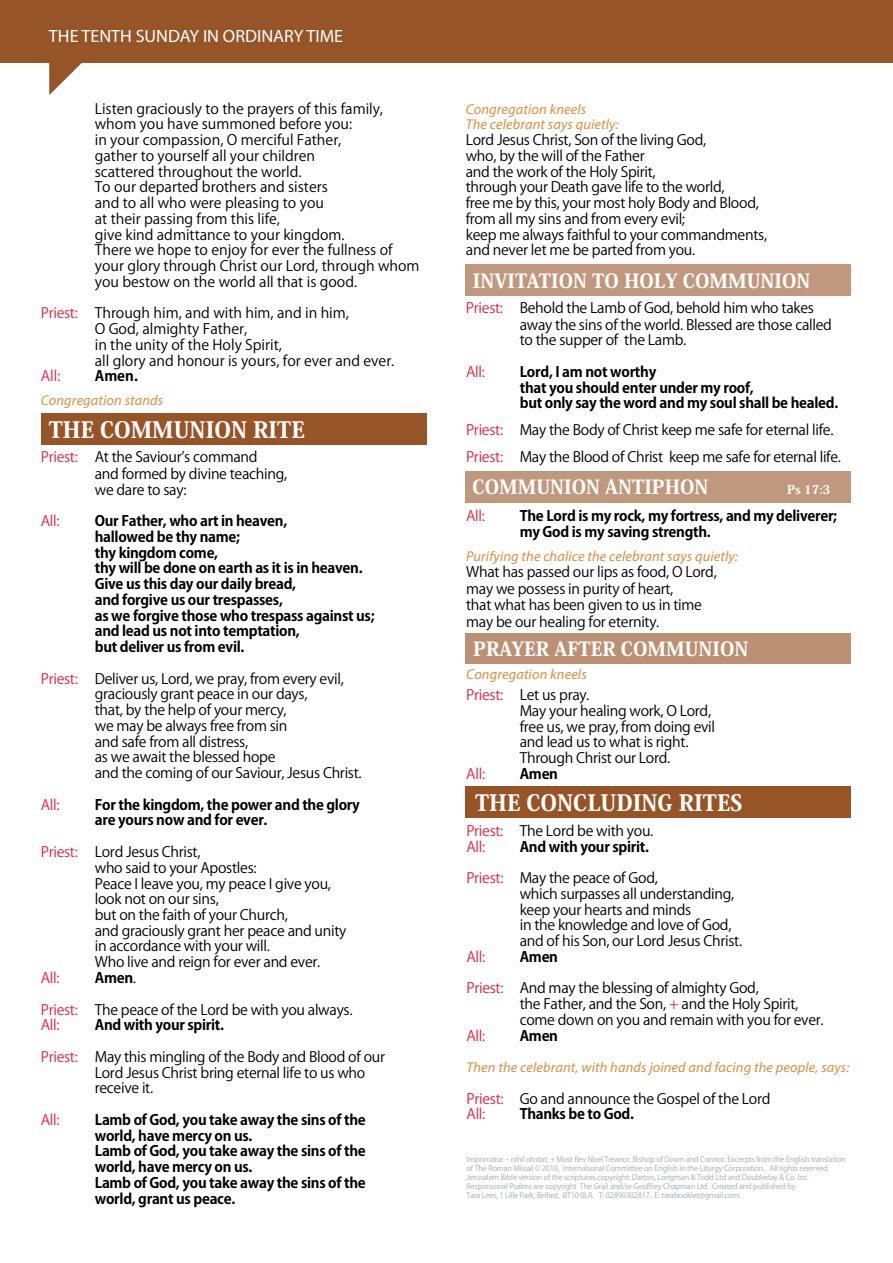
<style>
.page{position:relative;width:893px;height:1263px;background:#fff}
.page>*{position:absolute;margin:0;border:0;box-sizing:border-box;transform-origin:0 0}
.t1{font:800 22.35px "Koz Min Pro";color:#fff}
.t2{font:800 22.2px "Koz Min Pro";color:#fff}
.t3{font:800 19.35px "Koz Min Pro";color:#fff}
.t4{font:800 19.2px "Koz Min Pro";color:#fff}
.t5{font:17.85px "Myriad Pro";color:#fff}
.t6{font:14.25px/15.8px "Koz Go Pro";letter-spacing:-.02em;color:#000}
.t7{font:700 14.25px/15.8px "Koz Go Pro";letter-spacing:-.02em;color:#000}
.t8{font:14.25px/15.8px "Koz Go Pro";color:#000}
.t9{font:14.25px/15.8px "Koz Go Pro";letter-spacing:-.02em;color:#000002}
.t10{font:italic 14.25px/15.8px "Myriad Pro";letter-spacing:.01em;color:#dd8d3c}
.t11{font:14.25px "Koz Go Pro";letter-spacing:-.02em;color:#e52140}
.t12{font:14.25px "Koz Go Pro";letter-spacing:-.02em;color:#e42240}
.t13{font:14.25px "Koz Go Pro";letter-spacing:-.02em;color:#e32240}
.t14{font:14.25px "Koz Go Pro";color:#e32241}
.t15{font:800 12px "Koz Min Pro";color:#fff}
.t16{font:7.5px/9px "Koz Go Pro";letter-spacing:-.02em;color:#a7a9ac}
.s1{color:#e42240}
.s2{color:#e32240}
.s3{font-weight:400}
.s4{color:#e32241}
.s5{color:#e52140}
</style>
<div class="page">
<div style="left:465px;top:471px;width:385px;height:32px;background:#c0987d"></div>
<div style="left:41px;top:413px;width:386px;height:32px;background:#965427"></div>
<div style="left:465px;top:264px;width:385px;height:32px;background:#c0987d"></div>
<div style="left:465px;top:633px;width:385px;height:31px;background:#bb9073"></div>
<div style="left:0;top:0;width:893px;height:62px;background:#965427"></div>
<svg style="left:49px;top:62px;width:39px;height:33px"></svg>
<div style="left:466px;top:786px;width:384px;height:31px;background:#965427"></div>
<p class="t5" style="left:49px;top:25px;width:296px">THE TENTH SUNDAY IN ORDINARY TIME</p>
<p class="t8" style="left:95px;top:101px;width:326px">Listen graciously to the prayers of this family, whom you have summoned before you:<br>in your compassion, O merciful Father,<br>gather to yourself all your children<br>scattered throughout the world.<br>To our departed brothers and sisters<br>and to all who were pleasing to you<br>at their passing from this life,<br>give kind admittance to your kingdom.<br>There we hope to enjoy for ever the fullness of your glory through Christ our Lord, through whom you bestow on the world all that is good.</p>
<p class="t8" style="left:95px;top:306px;width:301px;text-indent:-54px"><span class="s1">Priest:</span> Through him, and with him, and in him,<br>O God, almighty Father,<br>in the unity of the Holy Spirit,<br>all glory and honour is yours, for ever and ever.</p>
<p class="t11" style="left:41px;top:367px;width:21px">All:</p>
<p class="t7" style="left:95px;top:369px;width:45px">Amen.</p>
<p class="t10" style="left:41px;top:393px;width:124px">Congregation stands</p>
<h1 class="t1" style="left:49px;top:413px;width:258px">THE COMMUNION RITE</h1>
<p class="t6" style="left:95px;top:450px;width:194px;text-indent:-54px"><span class="s1">Priest:</span> At the Saviourʼs command<br>and formed by divine teaching, we dare to say:</p>
<p class="t12" style="left:41px;top:512px;width:20px">All:</p>
<p class="t7" style="left:95px;top:514px;width:281px">Our Father, who art in heaven,<br>hallowed be thy name;<br>thy kingdom come,<br>thy will be done on earth as it is in heaven.<br>Give us this day our daily bread,<br>and forgive us our trespasses,<br>as we forgive those who trespass against us; and lead us not into temptation,<br>but deliver us from evil.</p>
<p class="t6" style="left:95px;top:671px;width:268px;text-indent:-54px"><span class="s1">Priest:</span> Deliver us, Lord, we pray, from every evil, graciously grant peace in our days,<br>that, by the help of your mercy,<br>we may be always free from sin<br>and safe from all distress,<br>as we await the blessed hope<br>and the coming of our Saviour, Jesus Christ.</p>
<p class="t12" style="left:41px;top:795px;width:20px">All:</p>
<p class="t7" style="left:95px;top:797px;width:267px">For the kingdom, the power and the glory are yours now and for ever.</p>
<p class="t6" style="left:95px;top:844px;width:253px;text-indent:-54px"><span class="s2">Priest:</span> Lord Jesus Christ,<br>who said to your Apostles:<br>Peace I leave you, my peace I give you, look not on our sins,<br>but on the faith of your Church,<br>and graciously grant her peace and unity in accordance with your will.<br>Who live and reign for ever and ever.</p>
<p class="t13" style="left:41px;top:968px;width:20px">All:</p>
<p class="t7" style="left:95px;top:971px;width:43px">Amen<span class="s3">.</span></p>
<p class="t6" style="left:41px;top:1002px;width:313px"><span class="s2">Priest:</span> The peace of the Lord be with you always.<br><span class="s2">All:</span></p>
<p class="t7" style="left:95px;top:1018px;width:131px">And with your spirit.</p>
<p class="t6" style="left:95px;top:1049px;width:292px;text-indent:-54px"><span class="s2">Priest:</span> May this mingling of the Body and Blood of our<br>Lord Jesus Christ bring eternal life to us who receive it.</p>
<p class="t13" style="left:41px;top:1110px;width:20px">All:</p>
<p class="t7" style="left:95px;top:1112px;width:272px">Lamb of God, you take away the sins of the world, have mercy on us.<br>Lamb of God, you take away the sins of the world, have mercy on us.<br>Lamb of God, you take away the sins of the world, grant us peace.</p>
<p class="t10" style="left:466px;top:101px;width:154px">Congregation kneels<br>The celebrant says quietly:</p>
<p class="t9" style="left:466px;top:132px;width:303px">Lord Jesus Christ, Son of the living God,<br>who, by the will of the Father<br>and the work of the Holy Spirit,<br>through your Death gave life to the world,<br>free me by this, your most holy Body and Blood, from all my sins and from every evil;<br>keep me always faithful to your commandments, and never let me be parted from you.</p>
<h3 class="t3" style="left:473px;top:266px;width:339px">INVITATION TO HOLY COMMUNION</h3>
<p class="t9" style="left:520px;top:300px;width:314px;text-indent:-54px"><span class="s4">Priest:</span> Behold the Lamb of God, behold him who takes away the sins of the world. Blessed are those called to the supper of the Lamb.</p>
<p class="t14" style="left:466px;top:362px;width:20px">All:</p>
<p class="t7" style="left:520px;top:365px;width:320px">Lord, I am not worthy<br>that you should enter under my roof,<br>but only say the word and my soul shall be healed.</p>
<p class="t6" style="left:466px;top:417px;width:376px;line-height:27px"><span class="s4">Priest:</span> May the Body of Christ keep me safe for eternal life.<br><span class="s4">Priest:</span> May the Blood of Christ keep me safe for eternal life.</p>
<h3 class="t4" style="left:473px;top:473px;width:238px">COMMUNION ANTIPHON</h3>
<p class="t15" style="left:787px;top:481px;width:44px">Ps 17:3</p>
<p class="t11" style="left:466px;top:506px;width:20px">All:</p>
<p class="t7" style="left:520px;top:509px;width:319px">The Lord is my rock, my fortress, and my deliverer; my God is my saving strength.</p>
<p class="t10" style="left:466px;top:548px;width:273px">Purifying the chalice the celebrant says quietly:</p>
<p class="t6" style="left:466px;top:564px;width:252px;line-height:16.5px">What has passed our lips as food, O Lord, may we possess in purity of heart,<br>that what has been given to us in time may be our healing for eternity.</p>
<p class="t10" style="left:466px;top:666px;width:122px">Congregation kneels</p>
<p class="t6" style="left:520px;top:687px;width:197px;text-indent:-53px"><span class="s5">Priest:</span> Let us pray.<br>May your healing work, O Lord, free us, we pray, from doing evil and lead us to what is right.<br>Through Christ our Lord.</p>
<p class="t11" style="left:466px;top:764px;width:20px">All:</p>
<p class="t7" style="left:520px;top:767px;width:40px">Amen</p>
<h3 class="t4" style="left:473px;top:635px;width:277px">PRAYER AFTER COMMUNION</h3>
<h2 class="t2" style="left:475px;top:786px;width:269px">THE CONCLUDING RITES</h2>
<p class="t6" style="left:466px;top:823px;width:189px"><span class="s5">Priest:</span> The Lord be with you.<br><span class="s5">All:</span></p>
<p class="t7" style="left:520px;top:839px;width:131px">And with your spirit.</p>
<p class="t6" style="left:520px;top:870px;width:224px;text-indent:-53px"><span class="s5">Priest:</span> May the peace of God,<br>which surpasses all understanding, keep your hearts and minds<br>in the knowledge and love of God, and of his Son, our Lord Jesus Christ.</p>
<p class="t11" style="left:466px;top:947px;width:20px">All:</p>
<p class="t7" style="left:520px;top:950px;width:40px">Amen</p>
<p class="t6" style="left:520px;top:981px;width:305px;text-indent:-53px"><span class="s5">Priest:</span> And may the blessing of almighty God,<br>the Father, and the Son, <span class="s5">+</span> and the Holy Spirit, come down on you and remain with you for ever.</p>
<p class="t11" style="left:466px;top:1026px;width:20px">All:</p>
<p class="t7" style="left:520px;top:1028px;width:40px">Amen</p>
<p class="t10" style="left:466px;top:1059px;width:384px">Then the celebrant, with hands joined and facing the people, says:</p>
<p class="t6" style="left:466px;top:1091px;width:305px"><span class="s5">Priest:</span> Go and announce the Gospel of the Lord<br><span class="s5">All:</span></p>
<p class="t7" style="left:520px;top:1107px;width:116px">Thanks be to God.</p>
<p class="t16" style="left:467px;top:1155px;width:381px">Imprimatur ‒ nihil obstat: + Most Rev Noel Treanor, Bishop of Down and Connor. Excerpts from the English translation of The Roman Missal © 2010, International Committee on English in the Liturgy Corporation. All rights reserved.<br>Jerusalem Bible version of the scriptures copyright: Darton, Longman &amp; Todd Ltd and Doubleday &amp; Co. Inc.<br>Responsorial Psalms are copyright The Grail and/or Geoffrey Chapman Ltd. Created and published by<br>Tara Lees, 1 Lille Park, Belfast, BT10 0LR. T: 02890302817. E: tarabooklet@gmail.com.</p>
</div>
